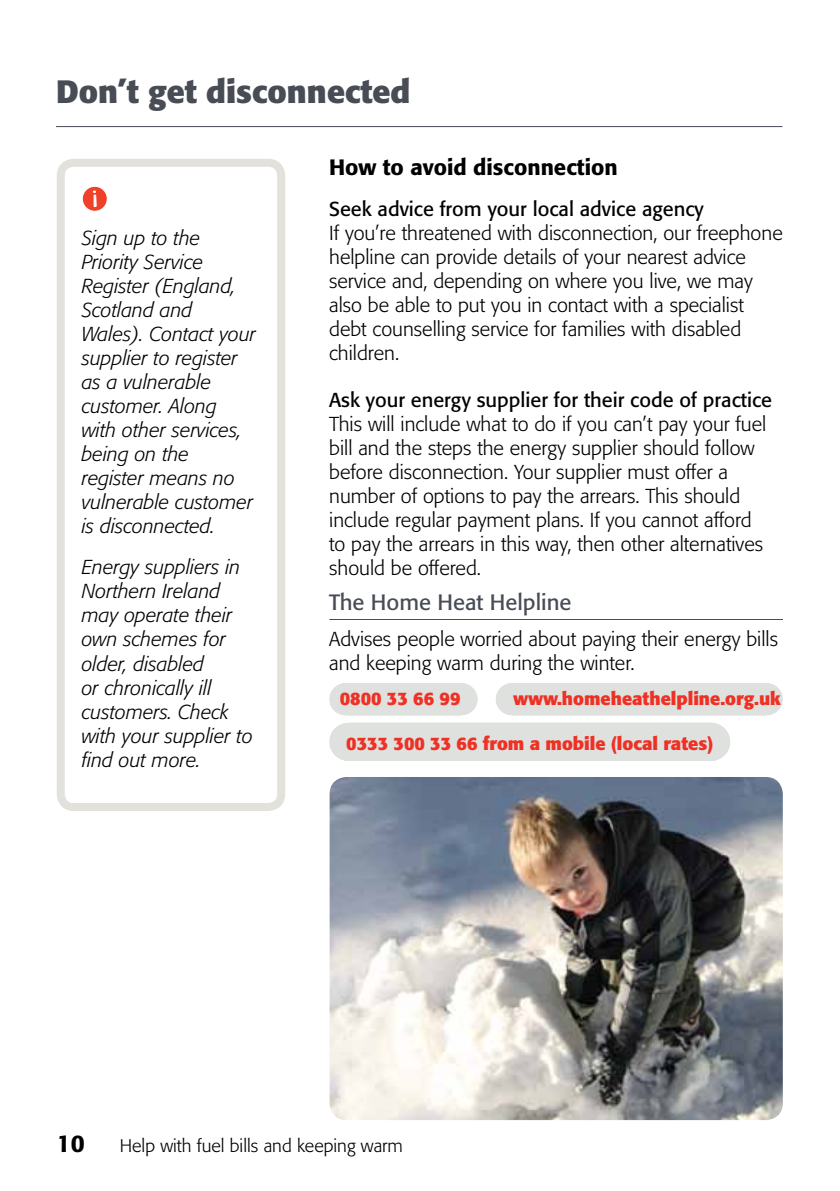
<style>
.page{position:relative;width:840px;height:1191px;background:#fff}
.page>*{position:absolute;margin:0;border:0;box-sizing:border-box;transform-origin:0 0}
.t1{font:700 32px "Formata BQ";color:#474c55}
.t2{font:500 24px "Formata BQ";color:#000}
.t3{font:500 22px "Formata BQ";color:#000}
.t4{font:22px "Formata BQ";color:#474c55}
.t5{font:300 20px/24px "Formata BQ";color:#000}
.t6{font:italic 300 20px/24px "Formata BQ";color:#000}
.t7{font:20px "Formata BQ";color:#000}
.t8{font:700 18px "Formata BQ";color:#ee3124}
.t9{font:300 18px "Formata BQ";color:#000}
</style>
<div class="page">
<hr style="left:56px;top:126px;width:726px;height:1px;background:#474c55">
<svg style="left:82px;top:186px;width:26px;height:26px"></svg>
<div style="left:57px;top:159px;width:228px;height:652px;border:8px solid #e3e1dc;border-radius:13px"></div>
<svg style="left:329px;top:619px;width:453px;height:1px"></svg>
<div style="left:345px;top:683px;width:117px;height:32px;background:#dfe1df"></div>
<div style="left:511px;top:683px;width:255px;height:32px;background:#dfe1df"></div>
<div style="left:348px;top:723px;width:363px;height:38px;background:#dfe1df"></div>
<img style="left:329px;top:777px;width:453px;height:343px">
<h1 class="t1" style="left:56px;top:72px;width:355px">Don’t get disconnected</h1>
<p class="t6" style="left:82px;top:226px;width:176px">Sign up to the<br>Priority Service<br>Register (England,<br>Scotland and<br>Wales). Contact your supplier to register as a vulnerable customer. Along with other services, being on the register means no vulnerable customer is disconnected.</p>
<p class="t6" style="left:82px;top:555px;width:172px">Energy suppliers in<br>Northern Ireland may operate their own schemes for older, disabled<br>or chronically ill customers. Check with your supplier to find out more.</p>
<p class="t3" style="left:329px;top:154px;width:290px">How to avoid disconnection</p>
<p class="t7" style="left:329px;top:197px;width:376px">Seek advice from your local advice agency</p>
<p class="t5" style="left:329px;top:221px;width:455px">If you’re threatened with disconnection, our freephone helpline can provide details of your nearest advice service and, depending on where you live, we may also be able to put you in contact with a specialist debt counselling service for families with disabled children.</p>
<p class="t7" style="left:329px;top:388px;width:444px">Ask your energy supplier for their code of practice</p>
<p class="t5" style="left:329px;top:412px;width:438px">This will include what to do if you can’t pay your fuel bill and the steps the energy supplier should follow before disconnection. Your supplier must offer a number of options to pay the arrears. This should include regular payment plans. If you cannot afford to pay the arrears in this way, then other alternatives should be offered.</p>
<p class="t4" style="left:329px;top:589px;width:244px">The Home Heat Helpline</p>
<p class="t5" style="left:329px;top:627px;width:450px">Advises people worried about paying their energy bills and keeping warm during the winter.</p>
<p class="t8" style="left:339px;top:687px;width:122px">0800 33 66 99</p>
<p class="t8" style="left:513px;top:687px;width:269px">www.homeheathelpline.org.uk</p>
<p class="t8" style="left:346px;top:732px;width:368px">0333 300 33 66 from a mobile (local rates)</p>
<p class="t2" style="left:57px;top:1129px;width:29px">10</p>
<p class="t9" style="left:120px;top:1135px;width:284px">Help with fuel bills and keeping warm</p>
</div>
